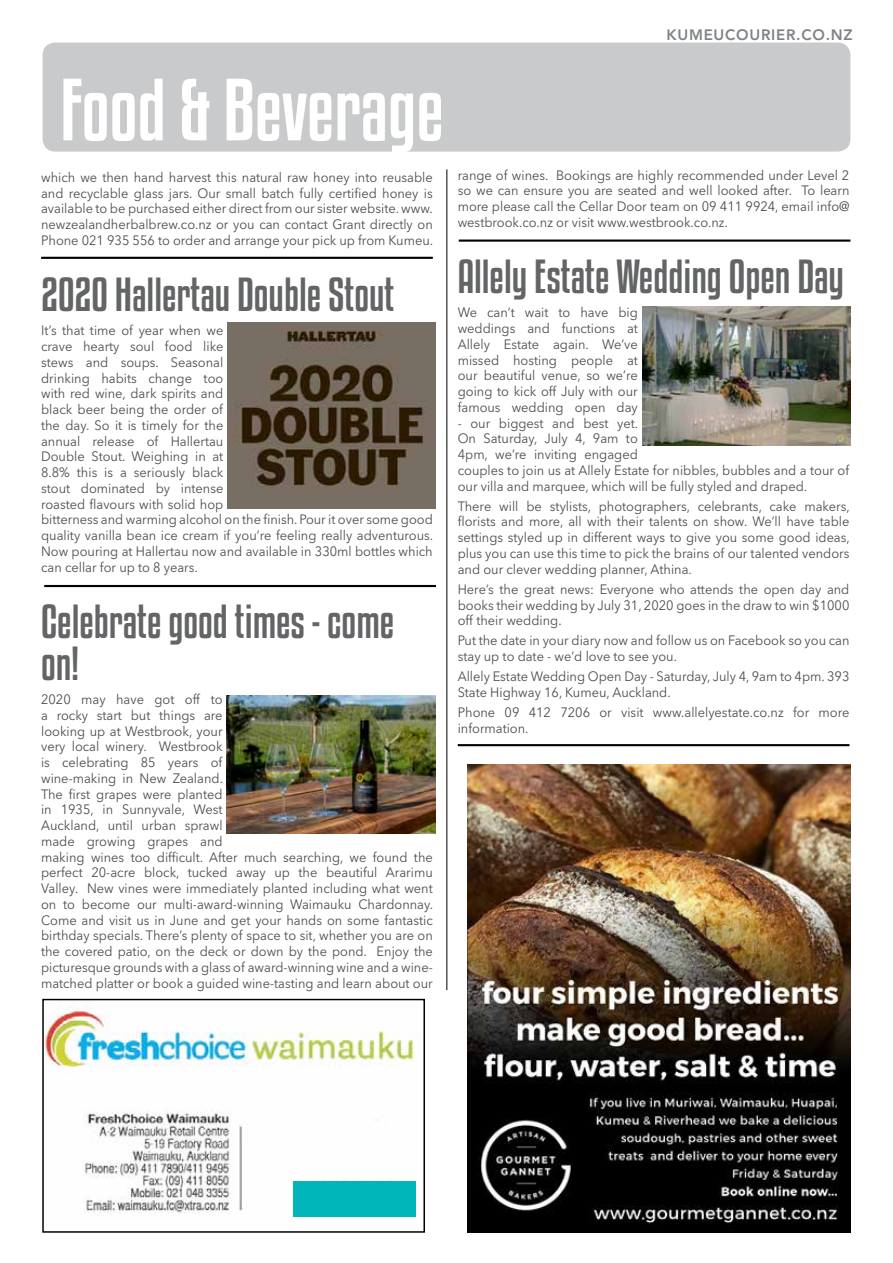
<style>
.page{position:relative;width:893px;height:1263px;background:#fff}
.page>*{position:absolute;margin:0;border:0;box-sizing:border-box;transform-origin:0 0}
.t1{font:78px "Kenyan Coffee Rg";color:#fff}
.t2{font:42px/42px "Kenyan Coffee Rg";color:#636466}
.t3{font:800 15px "Avenir LT Std";letter-spacing:.05em;color:#808285}
.t4{font:13.5px/15.8px "Avenir Next LT Pro";color:#4d4d4f;scale:.95 1}
</style>
<div class="page">
<hr style="left:41px;top:257px;width:392px;height:2px;background:#000">
<div style="left:43px;top:43px;width:807px;height:109px;background:#c9cacb;border-radius:13px"></div>
<hr style="left:446px;top:169px;width:1px;height:821px;background:#000">
<img style="left:642px;top:307px;width:208px;height:139px">
<img style="left:468px;top:765px;width:382px;height:468px">
<img style="left:44px;top:1006px;width:377px;height:208px">
<div style="left:42px;top:999px;width:383px;height:234px;border:1px solid #000"></div>
<div style="left:293px;top:1182px;width:123px;height:35px;background:#00b6b9"></div>
<hr style="left:44px;top:585px;width:392px;height:2px;background:#000">
<img style="left:228px;top:323px;width:208px;height:185px">
<hr style="left:459px;top:240px;width:391px;height:2px;background:#000">
<img style="left:227px;top:695px;width:208px;height:139px">
<hr style="left:458px;top:744px;width:391px;height:2px;background:#000">
<h1 class="t1" style="left:60px;top:57px;width:385px">Food &amp; Beverage</h1>
<p class="t4" style="left:41px;top:169px;width:414px;text-align:justify">which we then hand harvest this natural raw honey into reusable and recyclable glass jars. Our small batch fully certified honey is available to be purchased either direct from our sister website. www. newzealandherbalbrew.co.nz or you can contact Grant directly on Phone 021 935 556 to order and arrange your pick up from Kumeu.</p>
<h2 class="t2" style="left:41px;top:272px;width:355px">2020 Hallertau Double Stout</h2>
<p class="t4" style="left:41px;top:323px;width:414px">It’s that time of year when we<br>crave hearty soul food like<br>stews and soups. Seasonal<br>drinking habits change too<br>with red wine, dark spirits and<br>black beer being the order of<br>the day. So it is timely for the<br>annual release of Hallertau<br>Double Stout. Weighing in at<br>8.8% this is a seriously black<br>stout dominated by intense<br>roasted flavours with solid hop<br>bitterness and warming alcohol on the finish. Pour it over some good quality vanilla bean ice cream if you’re feeling really adventurous.<br>Now pouring at Hallertau now and available in 330ml bottles which can cellar for up to 8 years.</p>
<h2 class="t2" style="left:41px;top:599px;width:354px">Celebrate good times - come on!</h2>
<p class="t4" style="left:41px;top:691px;width:414px">2020 may have got off to<br>a rocky start but things are<br>looking up at Westbrook, your<br>very local winery. Westbrook<br>is celebrating 85 years of<br>wine-making in New Zealand.<br>The first grapes were planted<br>in 1935, in Sunnyvale, West<br>Auckland, until urban sprawl<br>made growing grapes and<br>making wines too difficult. After much searching, we found the perfect 20-acre block, tucked away up the beautiful Ararimu Valley. New vines were immediately planted including what went on to become our multi-award-winning Waimauku Chardonnay.<br>Come and visit us in June and get your hands on some fantastic birthday specials. There’s plenty of space to sit, whether you are on the covered patio, on the deck or down by the pond. Enjoy the picturesque grounds with a glass of award-winning wine and a wine&shy;matched platter or book a guided wine-tasting and learn about our</p>
<p class="t3" style="left:666px;top:26px;width:188px">KUMEUCOURIER.CO.NZ</p>
<p class="t4" style="left:458px;top:167px;width:414px;text-align:justify">range of wines. Bookings are highly recommended under Level 2 so we can ensure you are seated and well looked after. To learn more please call the Cellar Door team on 09 411 9924, email info@ westbrook.co.nz or visit www.westbrook.co.nz.</p>
<h2 class="t2" style="left:458px;top:254px;width:388px">Allely Estate Wedding Open Day</h2>
<p class="t4" style="left:458px;top:305px;width:191px;text-align:justify">We can’t wait to have big weddings and functions at Allely Estate again. We’ve missed hosting people at our beautiful venue, so we’re going to kick off July with our famous wedding open day</p>
<p class="t4" style="left:458px;top:415px;width:414px">- our biggest and best yet.<br>On Saturday, July 4, 9am to<br>4pm, we’re inviting engaged<br>couples to join us at Allely Estate for nibbles, bubbles and a tour of our villa and marquee, which will be fully styled and draped.</p>
<p class="t4" style="left:458px;top:498px;width:414px;text-align:justify">There will be stylists, photographers, celebrants, cake makers, florists and more, all with their talents on show. We’ll have table settings styled up in different ways to give you some good ideas, plus you can use this time to pick the brains of our talented vendors and our clever wedding planner, Athina.</p>
<p class="t4" style="left:458px;top:581px;width:414px;text-align:justify">Here’s the great news: Everyone who attends the open day and books their wedding by July 31, 2020 goes in the draw to win $1000 off their wedding.</p>
<p class="t4" style="left:458px;top:633px;width:414px">Put the date in your diary now and follow us on Facebook so you can stay up to date - we’d love to see you.</p>
<p class="t4" style="left:458px;top:668px;width:414px">Allely Estate Wedding Open Day - Saturday, July 4, 9am to 4pm. 393<br>State Highway 16, Kumeu, Auckland.</p>
<p class="t4" style="left:458px;top:704px;width:414px">Phone 09 412 7206 or visit www.allelyestate.co.nz for more information.</p>
</div>
